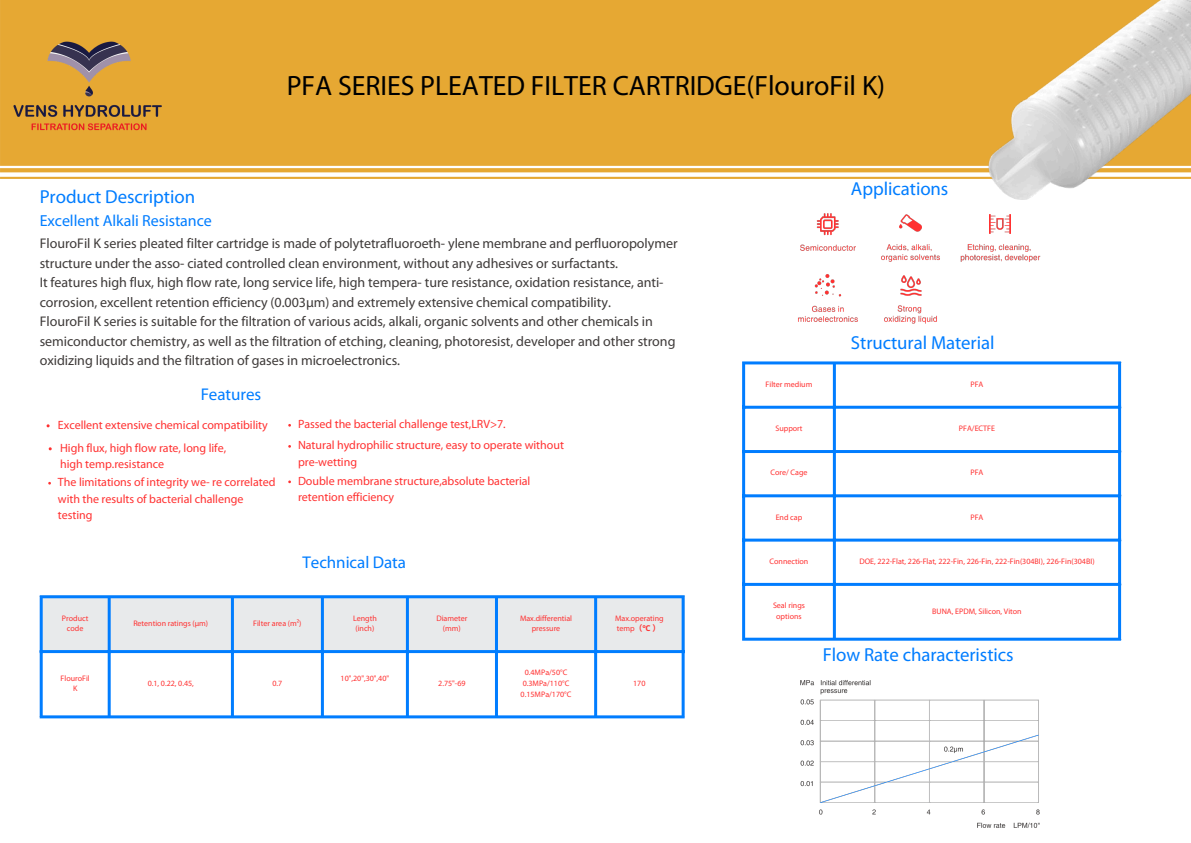
<style>
.page{position:relative;width:1191px;height:843px;background:#fff}
.page>*{position:absolute;margin:0;border:0;box-sizing:border-box;transform-origin:0 0}
.t1{font:28px "Myriad Pro";letter-spacing:-.005em;color:#000}
.t2{font:18.8px "Myriad Pro";letter-spacing:-.005em;color:#007dff}
.t3{font:17px "Myriad Pro";letter-spacing:-.005em;color:#007dff}
.t4{font:16px "Myriad Pro";letter-spacing:-.005em;color:#007dff}
.t5{font:14px/19.5px "Myriad Pro";letter-spacing:-.005em;color:#3e3a39}
.t6{font:12px/16.7px "Myriad Pro";letter-spacing:-.005em;color:#ff3131}
.t7{font:8px/10.7px "Myriad Pro";color:#ff3131;text-align:center}
.s1{font-family:"Noto Sans CJ Ksc";font-weight:700}
.s2{font-family:"Noto Sans";font-weight:700}
</style>
<div class="page">
<div style="left:0;top:0;width:888px;height:178px;background:#e6a833"></div>
<img style="left:13px;top:26px;width:152px;height:117px">
<div style="left:40px;top:595px;width:644px;height:55px;background:#e8eaeb"></div>
<hr style="left:40px;top:598px;width:3px;height:117px;background:#007dff">
<hr style="left:108px;top:598px;width:3px;height:117px;background:#007dff">
<hr style="left:231px;top:598px;width:3px;height:117px;background:#007dff">
<hr style="left:321px;top:598px;width:3px;height:117px;background:#007dff">
<hr style="left:406px;top:598px;width:3px;height:117px;background:#007dff">
<hr style="left:495px;top:598px;width:3px;height:117px;background:#007dff">
<hr style="left:594px;top:598px;width:3px;height:117px;background:#007dff">
<hr style="left:681px;top:598px;width:3px;height:117px;background:#007dff">
<hr style="left:40px;top:595px;width:644px;height:3px;background:#007dff">
<hr style="left:40px;top:650px;width:644px;height:3px;background:#007dff">
<hr style="left:40px;top:715px;width:644px;height:3px;background:#007dff">
<hr style="left:742px;top:364px;width:3px;height:273px;background:#007dff">
<hr style="left:832px;top:364px;width:3px;height:273px;background:#007dff">
<hr style="left:1117px;top:364px;width:3px;height:273px;background:#007dff">
<hr style="left:742px;top:361px;width:378px;height:3px;background:#007dff">
<hr style="left:742px;top:405px;width:378px;height:3px;background:#007dff">
<hr style="left:742px;top:450px;width:378px;height:3px;background:#007dff">
<hr style="left:742px;top:494px;width:378px;height:3px;background:#007dff">
<hr style="left:742px;top:538px;width:378px;height:3px;background:#007dff">
<hr style="left:742px;top:582px;width:378px;height:3px;background:#007dff">
<hr style="left:742px;top:637px;width:378px;height:3px;background:#007dff">
<img style="left:888px;top:0;width:302px;height:234px">
<img style="left:989px;top:215px;width:21px;height:18px">
<img style="left:800px;top:213px;width:56px;height:38px">
<img style="left:798px;top:274px;width:60px;height:48px">
<img style="left:900px;top:275px;width:22px;height:21px">
<img style="left:899px;top:214px;width:22px;height:17px">
<img style="left:884px;top:305px;width:53px;height:19px">
<img style="left:881px;top:244px;width:59px;height:18px">
<img style="left:960px;top:244px;width:81px;height:18px">
<img style="left:800px;top:680px;width:240px;height:148px">
<h2 class="t2" style="left:40px;top:189px;width:157px">Product Description</h2>
<p class="t4" style="left:40px;top:214px;width:174px">Excellent Alkali Resistance</p>
<p class="t1" style="left:287px;top:74px;width:599px">PFA SERIES PLEATED FILTER CARTRIDGE(FlouroFil K)</p>
<p class="t2" style="left:850px;top:180px;width:99px">Applications</p>
<p class="t5" style="left:40px;top:235px;width:639px">FlouroFil K series pleated filter cartridge is made of polytetrafluoroeth- ylene membrane and perfluoropolymer structure under the asso- ciated controlled clean environment, without any adhesives or surfactants.<br>It features high flux, high flow rate, long service life, high tempera- ture resistance, oxidation resistance, anti&shy;corrosion, excellent retention efficiency (0.003μm) and extremely extensive chemical compatibility.<br>FlouroFil K series is suitable for the filtration of various acids, alkali, organic solvents and other chemicals in semiconductor chemistry, as well as the filtration of etching, cleaning, photoresist, developer and other strong oxidizing liquids and the filtration of gases in microelectronics.</p>
<p class="t3" style="left:201px;top:387px;width:62px">Features</p>
<p class="t6" style="left:58px;top:417px;width:211px">Excellent extensive chemical compatibility</p>
<p class="t6" style="left:298px;top:416px;width:209px">Passed the bacterial challenge test,LRV&gt;7.</p>
<p class="t6" style="left:298px;top:437px;width:267px">Natural hydrophilic structure, easy to operate without pre-wetting</p>
<p class="t6" style="left:298px;top:473px;width:234px">Double membrane structure,absolute bacterial retention efficiency</p>
<p class="t6" style="left:60px;top:440px;width:167px">High flux, high flow rate, long life, high temp.resistance</p>
<p class="t6" style="left:58px;top:474px;width:219px">The limitations of integrity we- re correlated with the results of bacterial challenge testing</p>
<p class="t3" style="left:302px;top:555px;width:105px">Technical Data</p>
<p class="t7" style="left:62px;top:613px;width:28px">Product code</p>
<h1 class="t7" style="left:133px;top:618px;width:76px">Retention ratings (μm)</h1>
<p class="t7" style="left:253px;top:618px;width:50px">Filter area (m²)</p>
<h2 class="t7" style="left:353px;top:613px;width:25px">Length</h2>
<h2 class="t7" style="left:355px;top:623px;width:20px">(inch)</h2>
<p class="t7" style="left:436px;top:613px;width:33px">Diameter</p>
<p class="t7" style="left:443px;top:623px;width:19px">(mm)</p>
<p class="t7" style="left:520px;top:613px;width:54px">Max.differential</p>
<p class="t7" style="left:531px;top:623px;width:30px">pressure</p>
<p class="t7" style="left:615px;top:613px;width:50px;text-align:left">Max.operating temp<span class="s1">（</span><span class="s2">℃</span> <span class="s1">）</span></p>
<p class="t7" style="left:61px;top:673px;width:31px">FlouroFil<br>K</p>
<p class="t7" style="left:148px;top:678px;width:48px">0.1, 0.22, 0.45,</p>
<h3 class="t7" style="left:272px;top:678px;width:11px">0.7</h3>
<h4 class="t7" style="left:340px;top:673px;width:50px">10",20",30",40"</h4>
<h2 class="t7" style="left:438px;top:678px;width:29px">2.75"-69</h2>
<p class="t7" style="left:524px;top:667px;width:44px">0.4MPa/50°C</p>
<p class="t7" style="left:522px;top:678px;width:48px">0.3MPa/110°C</p>
<p class="t7" style="left:520px;top:689px;width:52px">0.15MPa/170°C</p>
<p class="t7" style="left:633px;top:678px;width:14px">170</p>
<p class="t2" style="left:850px;top:335px;width:145px">Structural Material</p>
<p class="t7" style="left:765px;top:379px;width:48px">Filter medium</p>
<p class="t7" style="left:970px;top:379px;width:15px">PFA</p>
<p class="t7" style="left:775px;top:423px;width:29px">Support</p>
<p class="t7" style="left:958px;top:423px;width:38px">PFA/ECTFE</p>
<p class="t7" style="left:770px;top:468px;width:39px">Core/ Cage</p>
<p class="t7" style="left:970px;top:468px;width:15px">PFA</p>
<p class="t7" style="left:775px;top:512px;width:28px">End cap</p>
<p class="t7" style="left:970px;top:512px;width:15px">PFA</p>
<h2 class="t7" style="left:769px;top:556px;width:40px">Connection</h2>
<p class="t7" style="left:859px;top:556px;width:237px">DOE, 222-Flat, 226-Flat, 222-Fin, 226-Fin, 222-Fin(304BI), 226-Fin(304BI)</p>
<p class="t7" style="left:773px;top:600px;width:33px">Seal rings options</p>
<p class="t7" style="left:932px;top:606px;width:91px">BUNA, EPDM, Silicon, Viton</p>
<p class="t2" style="left:822px;top:647px;width:192px">Flow Rate characteristics</p>
</div>
